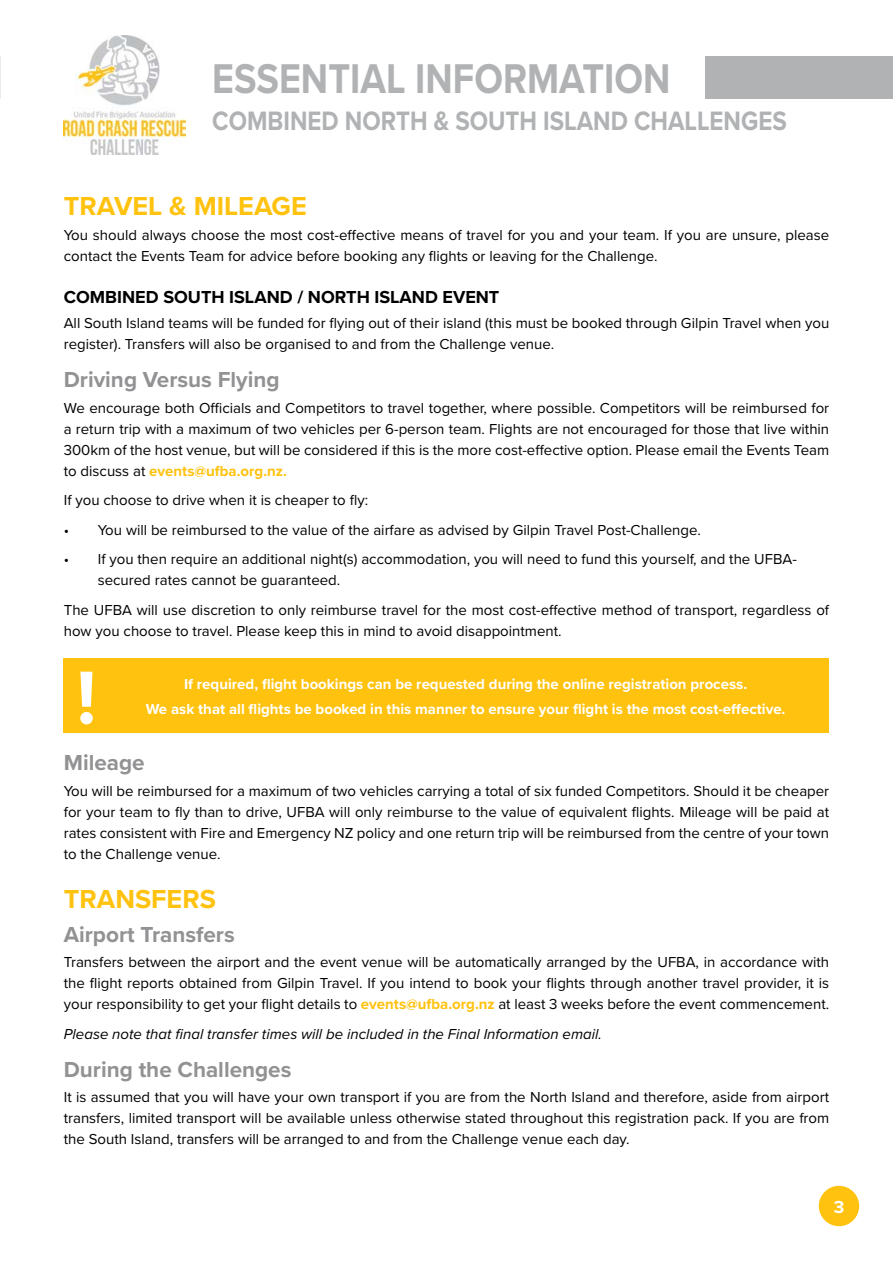
<style>
.page{position:relative;width:893px;height:1263px;background:#fff}
.page>*{position:absolute;margin:0;border:0;box-sizing:border-box;transform-origin:0 0}
.t1{font:700 78px "Proxima Nova";color:#fff}
.t2{font:700 43.2px "Proxima Nova";color:#b0b2b4;scale:.87 1}
.t3{font:700 27.6px "Proxima Nova";color:#b0b2b4;scale:.87 1}
.t4{font:700 27px "Proxima Nova";color:#ffc20e}
.t5{font:700 22.5px "Proxima Nova";color:#929294}
.t6{font:700 18px "Proxima Nova";color:#000}
.t7{font:700 18px "Proxima Nova";color:#fff}
.t8{font:15px/21px "Proxima Nova";color:#000}
.t9{font:700 15px "Proxima Nova";color:#fff}
.t10{font:italic 15px "Proxima Nova";color:#000}
.s1{font-weight:700;color:#ffc20e}
</style>
<div class="page">
<div style="left:819px;top:1186px;width:40px;height:40px;background:#ffc20e;border-radius:50%"></div>
<div style="left:64px;top:658px;width:765px;height:75px;background:#ffc20e"></div>
<div style="left:706px;top:56px;width:187px;height:42px;background:#b0b2b4"></div>
<img style="left:64px;top:36px;width:121px;height:119px">
<h2 class="t2" style="left:212px;top:46px;width:528px">ESSENTIAL INFORMATION</h2>
<h3 class="t3" style="left:212px;top:100px;width:662px">COMBINED NORTH &amp; SOUTH ISLAND CHALLENGES</h3>
<h3 class="t4" style="left:64px;top:185px;width:244px">TRAVEL &amp; MILEAGE</h3>
<p class="t8" style="left:64px;top:224px;width:767px">You should always choose the most cost-effective means of travel for you and your team. If you are unsure, please contact the Events Team for advice before booking any flights or leaving for the Challenge.</p>
<p class="t6" style="left:64px;top:284px;width:437px">COMBINED SOUTH ISLAND / NORTH ISLAND EVENT</p>
<p class="t8" style="left:64px;top:312px;width:767px">All South Island teams will be funded for flying out of their island (this must be booked through Gilpin Travel when you register). Transfers will also be organised to and from the Challenge venue.</p>
<h3 class="t5" style="left:64px;top:363px;width:217px">Driving Versus Flying</h3>
<p class="t8" style="left:64px;top:396px;width:767px;text-align:justify">We encourage both Officials and Competitors to travel together, where possible. Competitors will be reimbursed for a return trip with a maximum of two vehicles per 6-person team. Flights are not encouraged for those that live within 300km of the host venue, but will be considered if this is the more cost-effective option. Please email the Events Team to discuss at <span class="s1">events@ufba.org.nz.</span></p>
<p class="t8" style="left:64px;top:489px;width:306px">If you choose to drive when it is cheaper to fly:</p>
<p class="t8" style="left:64px;top:518px;width:638px">• You will be reimbursed to the value of the airfare as advised by Gilpin Travel Post-Challenge.</p>
<p class="t8" style="left:98px;top:548px;width:700px;text-indent:-34px">• If you then require an additional night(s) accommodation, you will need to fund this yourself, and the UFBA&shy;secured rates cannot be guaranteed.</p>
<p class="t8" style="left:64px;top:598px;width:767px">The UFBA will use discretion to only reimburse travel for the most cost-effective method of transport, regardless of how you choose to travel. Please keep this in mind to avoid disappointment.</p>
<p class="t9" style="left:184px;top:672px;width:565px">If required, flight bookings can be requested during the online registration process.</p>
<h1 class="t1" style="left:77px;top:639px;width:21px">!</h1>
<p class="t9" style="left:146px;top:698px;width:641px">We ask that all flights be booked in this manner to ensure your flight is the most cost-effective.</p>
<h3 class="t5" style="left:64px;top:746px;width:82px">Mileage</h3>
<p class="t8" style="left:64px;top:779px;width:767px;text-align:justify">You will be reimbursed for a maximum of two vehicles carrying a total of six funded Competitors. Should it be cheaper for your team to fly than to drive, UFBA will only reimburse to the value of equivalent flights. Mileage will be paid at rates consistent with Fire and Emergency NZ policy and one return trip will be reimbursed from the centre of your town to the Challenge venue.</p>
<h3 class="t4" style="left:64px;top:879px;width:154px">TRANSFERS</h3>
<h3 class="t5" style="left:64px;top:918px;width:172px">Airport Transfers</h3>
<p class="t8" style="left:64px;top:951px;width:767px;text-align:justify">Transfers between the airport and the event venue will be automatically arranged by the UFBA, in accordance with the flight reports obtained from Gilpin Travel. If you intend to book your flights through another travel provider, it is your responsibility to get your flight details to <span class="s1">events@ufba.org.nz</span> at least 3 weeks before the event commencement.</p>
<p class="t10" style="left:64px;top:1022px;width:540px">Please note that final transfer times will be included in the Final Information email.</p>
<h3 class="t5" style="left:64px;top:1052px;width:229px">During the Challenges</h3>
<p class="t8" style="left:64px;top:1086px;width:767px;text-align:justify">It is assumed that you will have your own transport if you are from the North Island and therefore, aside from airport transfers, limited transport will be available unless otherwise stated throughout this registration pack. If you are from the South Island, transfers will be arranged to and from the Challenge venue each day.</p>
<p class="t7" style="left:834px;top:1194px;width:12px">3</p>
</div>
